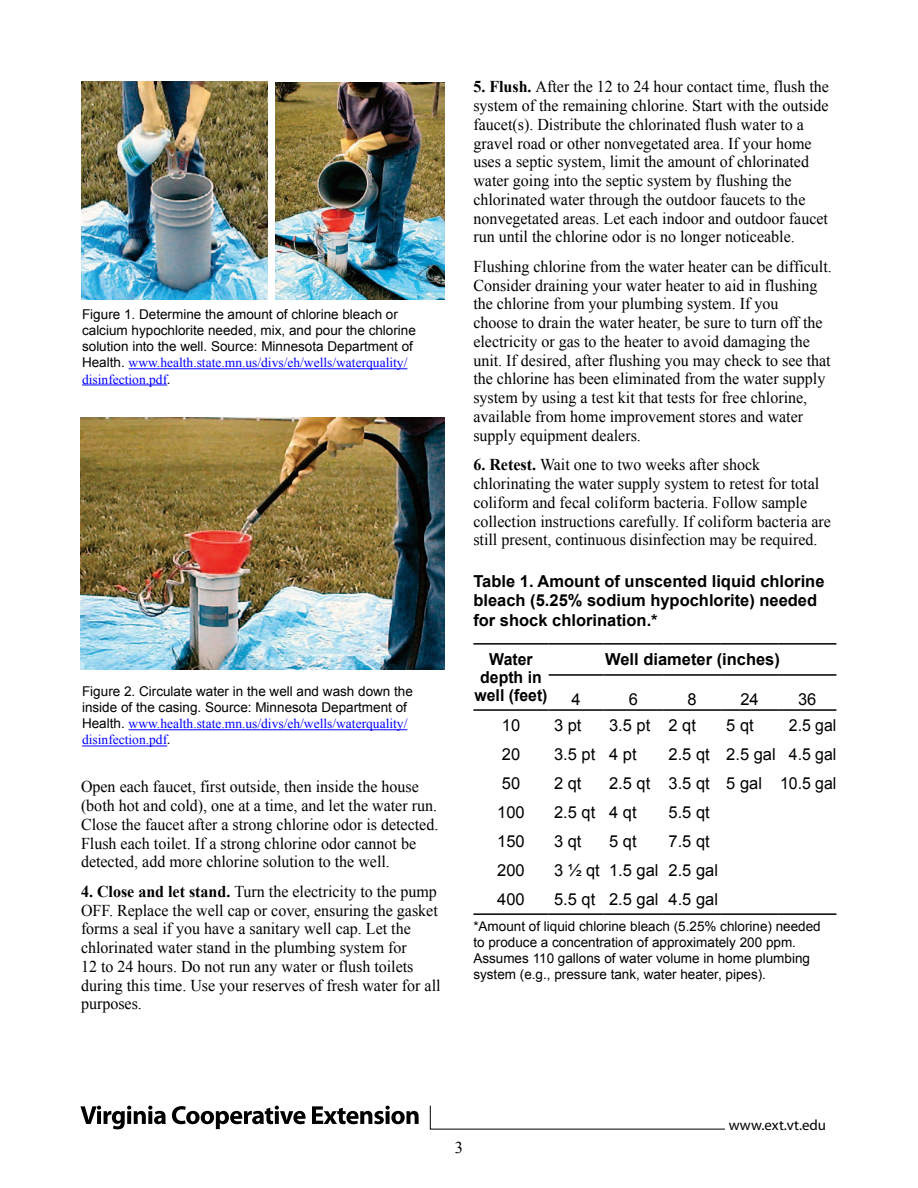
<style>
.page{position:relative;width:918px;height:1188px;background:#fff}
.page>*{position:absolute;margin:0;border:0;box-sizing:border-box;transform-origin:0 0}
.BT{font:16.5px/18.8px "Times New Roman";color:#000}
.t1{font:16.5px "Arial";color:#000}
.Subhead_4{font:700 16.5px/19.8px "Arial";color:#000}
.Subhead_4-2{font:700 16.5px/18px "Arial";color:#000;text-align:center;scale:.96 1}
.t2{font:16.5px "Arial";color:#000;scale:.96 1}
.t3{font:14.85px "Myriad Pro";color:#000}
.t4{font:13.5px/16.2px "Arial";color:#000}
.s1{font-family:"Times New Roman";color:#00f}
.s2{font-style:italic}
.s3{font-weight:700}
</style>
<div class="page">
<svg style="left:80px;top:1106px;width:86px;height:23px"></svg>
<svg style="left:172px;top:1106px;width:134px;height:23px"></svg>
<svg style="left:312px;top:1106px;width:107px;height:18px"></svg>
<svg style="left:429px;top:1105px;width:296px;height:25px"></svg>
<img style="left:276px;top:82px;width:169px;height:217px">
<hr style="left:129px;top:368px;width:278px;height:1px;background:#00f">
<hr style="left:82px;top:385px;width:85px;height:1px;background:#00f">
<hr style="left:129px;top:729px;width:278px;height:1px;background:#00f">
<hr style="left:82px;top:746px;width:85px;height:1px;background:#00f">
<img style="left:81px;top:417px;width:364px;height:253px">
<hr style="left:473px;top:643px;width:76px;height:2px;background:#000">
<hr style="left:549px;top:643px;width:55px;height:2px;background:#000">
<hr style="left:604px;top:643px;width:59px;height:2px;background:#000">
<hr style="left:663px;top:643px;width:58px;height:2px;background:#000">
<hr style="left:721px;top:643px;width:57px;height:2px;background:#000">
<hr style="left:778px;top:643px;width:58px;height:2px;background:#000">
<hr style="left:549px;top:674px;width:55px;height:2px;background:#000">
<hr style="left:604px;top:674px;width:59px;height:2px;background:#000">
<hr style="left:663px;top:674px;width:58px;height:2px;background:#000">
<hr style="left:721px;top:674px;width:57px;height:2px;background:#000">
<hr style="left:778px;top:674px;width:58px;height:2px;background:#000">
<hr style="left:473px;top:709px;width:76px;height:2px;background:#000">
<hr style="left:549px;top:709px;width:55px;height:2px;background:#000">
<hr style="left:604px;top:709px;width:59px;height:2px;background:#000">
<hr style="left:663px;top:709px;width:58px;height:2px;background:#000">
<hr style="left:721px;top:709px;width:57px;height:2px;background:#000">
<hr style="left:778px;top:709px;width:58px;height:2px;background:#000">
<hr style="left:473px;top:913px;width:76px;height:2px;background:#000">
<hr style="left:549px;top:913px;width:55px;height:2px;background:#000">
<hr style="left:604px;top:913px;width:59px;height:2px;background:#000">
<hr style="left:663px;top:913px;width:58px;height:2px;background:#000">
<hr style="left:721px;top:913px;width:57px;height:2px;background:#000">
<hr style="left:778px;top:913px;width:58px;height:2px;background:#000">
<img style="left:81px;top:81px;width:187px;height:218px">
<p class="t4" style="left:82px;top:306px;width:335px">Figure 1. Determine the amount of chlorine bleach or calcium hypochlorite needed, mix, and pour the chlorine solution into the well. Source: Minnesota Department of Health. <span class="s1">www.health.state.mn.us/divs/eh/wells/waterquality/ disinfection.pdf</span><span class="s2">.</span></p>
<p class="t4" style="left:82px;top:683px;width:332px">Figure 2. Circulate water in the well and wash down the inside of the casing. Source: Minnesota Department of Health. <span class="s1">www.health.state.mn.us/divs/eh/wells/waterquality/ disinfection.pdf</span><span class="s2">.</span></p>
<p class="BT" style="left:81px;top:777px;width:359px">Open each faucet, first outside, then inside the house (both hot and cold), one at a time, and let the water run.<br>Close the faucet after a strong chlorine odor is detected.<br>Flush each toilet. If a strong chlorine odor cannot be detected, add more chlorine solution to the well.</p>
<p class="BT" style="left:81px;top:882px;width:361px"><span class="s3">4. Close and let stand.</span> Turn the electricity to the pump OFF. Replace the well cap or cover, ensuring the gasket forms a seal if you have a sanitary well cap. Let the chlorinated water stand in the plumbing system for<br>12 to 24 hours. Do not run any water or flush toilets during this time. Use your reserves of fresh water for all purposes.</p>
<p class="BT" style="left:473px;top:77px;width:357px"><span class="s3">5. Flush.</span> After the 12 to 24 hour contact time, flush the system of the remaining chlorine. Start with the outside faucet(s). Distribute the chlorinated flush water to a gravel road or other nonvegetated area. If your home uses a septic system, limit the amount of chlorinated water going into the septic system by flushing the chlorinated water through the outdoor faucets to the nonvegetated areas. Let each indoor and outdoor faucet run until the chlorine odor is no longer noticeable.</p>
<p class="BT" style="left:473px;top:257px;width:360px">Flushing chlorine from the water heater can be difficult.<br>Consider draining your water heater to aid in flushing the chlorine from your plumbing system. If you<br>choose to drain the water heater, be sure to turn off the electricity or gas to the heater to avoid damaging the unit. If desired, after flushing you may check to see that the chlorine has been eliminated from the water supply system by using a test kit that tests for free chlorine, available from home improvement stores and water supply equipment dealers.</p>
<p class="BT" style="left:473px;top:455px;width:359px"><span class="s3">6. Retest.</span> Wait one to two weeks after shock chlorinating the water supply system to retest for total coliform and fecal coliform bacteria. Follow sample collection instructions carefully. If coliform bacteria are still present, continuous disinfection may be required.</p>
<h3 class="Subhead_4" style="left:473px;top:572px;width:353px">Table 1. Amount of unscented liquid chlorine bleach (5.25% sodium hypochlorite) needed for shock chlorination.*</h3>
<p class="Subhead_4-2" style="left:474px;top:651px;width:78px">Water depth in well (feet)</p>
<p class="Subhead_4" style="left:605px;top:650px;width:176px">Well diameter (inches)</p>
<p class="t1" style="left:572px;top:688px;width:11px">4</p>
<p class="t1" style="left:629px;top:688px;width:11px">6</p>
<p class="t1" style="left:687px;top:688px;width:11px">8</p>
<p class="t1" style="left:740px;top:688px;width:20px">24</p>
<p class="t1" style="left:798px;top:688px;width:20px">36</p>
<p class="t1" style="left:502px;top:714px;width:20px">10</p>
<p class="t1" style="left:554px;top:714px;width:29px">3 pt</p>
<p class="t1" style="left:609px;top:714px;width:43px">3.5 pt</p>
<p class="t1" style="left:669px;top:714px;width:29px">2 qt</p>
<p class="t1" style="left:726px;top:714px;width:29px">5 qt</p>
<p class="t2" style="left:789px;top:714px;width:51px">2.5 gal</p>
<p class="t1" style="left:502px;top:743px;width:20px">20</p>
<p class="t1" style="left:554px;top:743px;width:43px">3.5 pt</p>
<p class="t1" style="left:609px;top:743px;width:29px">4 pt</p>
<p class="t1" style="left:669px;top:743px;width:43px">2.5 qt</p>
<p class="t1" style="left:726px;top:743px;width:51px">2.5 gal</p>
<p class="t2" style="left:789px;top:743px;width:51px">4.5 gal</p>
<p class="t1" style="left:502px;top:772px;width:20px">50</p>
<p class="t1" style="left:554px;top:772px;width:29px">2 qt</p>
<p class="t1" style="left:609px;top:772px;width:43px">2.5 qt</p>
<p class="t1" style="left:669px;top:772px;width:43px">3.5 qt</p>
<p class="t1" style="left:726px;top:772px;width:37px">5 gal</p>
<p class="t2" style="left:780px;top:772px;width:60px">10.5 gal</p>
<p class="t1" style="left:497px;top:802px;width:29px">100</p>
<p class="t1" style="left:554px;top:802px;width:43px">2.5 qt</p>
<p class="t1" style="left:609px;top:802px;width:29px">4 qt</p>
<p class="t1" style="left:669px;top:802px;width:43px">5.5 qt</p>
<p class="t1" style="left:497px;top:831px;width:29px">150</p>
<p class="t1" style="left:554px;top:831px;width:29px">3 qt</p>
<p class="t1" style="left:609px;top:831px;width:29px">5 qt</p>
<p class="t1" style="left:669px;top:831px;width:43px">7.5 qt</p>
<p class="t1" style="left:497px;top:860px;width:29px">200</p>
<p class="t1" style="left:554px;top:860px;width:47px">3 ½ qt</p>
<p class="t1" style="left:609px;top:860px;width:51px">1.5 gal</p>
<p class="t1" style="left:669px;top:860px;width:51px">2.5 gal</p>
<p class="t1" style="left:497px;top:889px;width:29px">400</p>
<p class="t1" style="left:554px;top:889px;width:43px">5.5 qt</p>
<p class="t1" style="left:609px;top:889px;width:51px">2.5 gal</p>
<p class="t1" style="left:669px;top:889px;width:51px">4.5 gal</p>
<p class="t4" style="left:473px;top:918px;width:349px">*Amount of liquid chlorine bleach (5.25% chlorine) needed to produce a concentration of approximately 200 ppm.<br>Assumes 110 gallons of water volume in home plumbing system (e.g., pressure tank, water heater, pipes).</p>
<p class="BT" style="left:455px;top:1138px;width:10px">3</p>
<p class="t3" style="left:729px;top:1116px;width:99px">www.ext.vt.edu</p>
</div>
